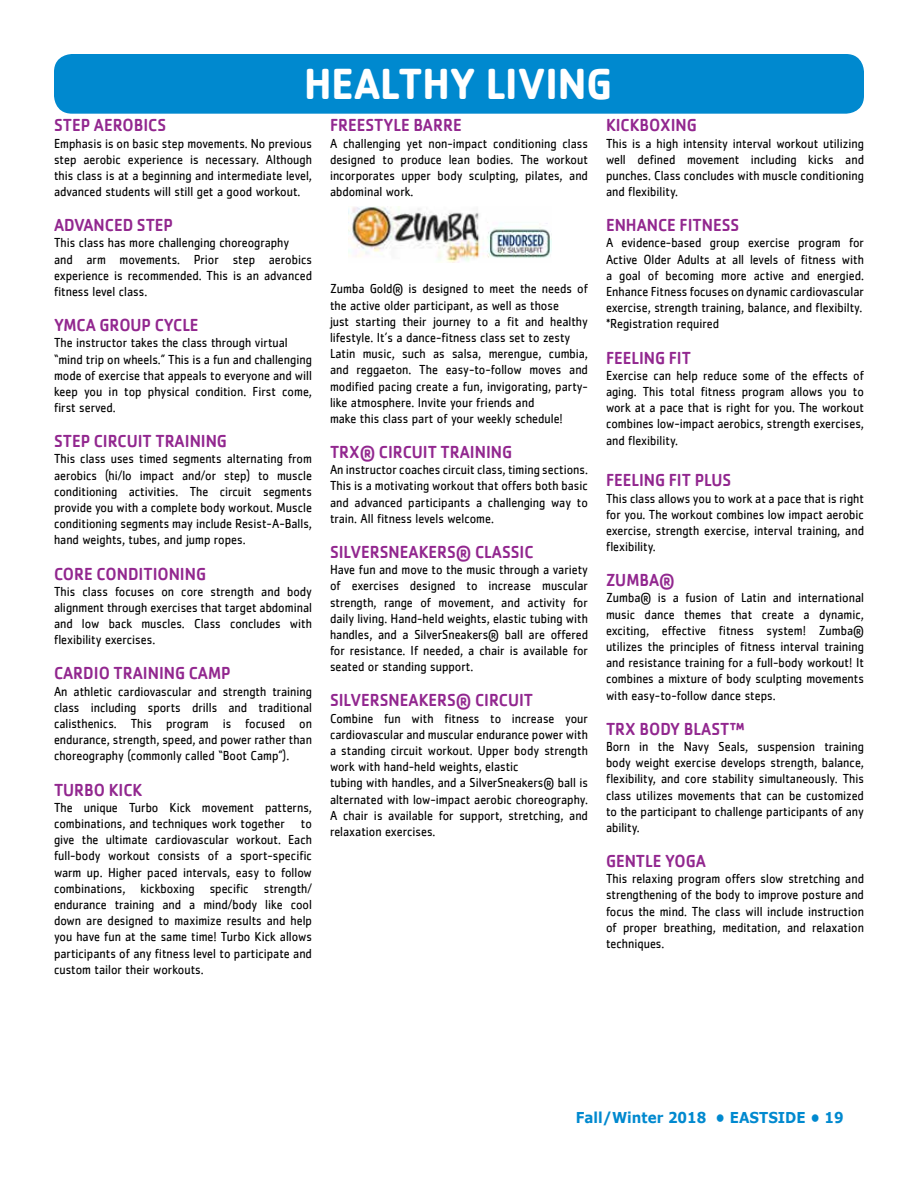
<style>
.page{position:relative;width:918px;height:1188px;background:#fff}
.page>*{position:absolute;margin:0;border:0;box-sizing:border-box;transform-origin:0 0}
.t1{font:700 45px "Cachet";color:#fff;scale:.9 1}
.t2{font:500 18px "Cachet";color:#92278f;scale:.9 1}
.t3{font:700 15px "Verdana";color:#0089cf;scale:.9 1}
.t4{font:13.5px/16.2px "Cachet";color:#000;text-align:justify;scale:.9 1}
</style>
<div class="page">
<div style="left:54px;top:54px;width:810px;height:60px;background:#0089cf;border-radius:18px"></div>
<img style="left:349px;top:206px;width:203px;height:56px">
<h1 class="t1" style="left:304px;top:55px;width:344px">HEALTHY LIVING</h1>
<h2 class="t2" style="left:54px;top:114px;width:126px">STEP AEROBICS</h2>
<p class="t4" style="left:54px;top:135px;width:288px">Emphasis is on basic step movements. No previous step aerobic experience is necessary. Although this class is at a beginning and intermediate level, advanced students will still get a good workout.</p>
<h2 class="t2" style="left:54px;top:214px;width:134px">ADVANCED STEP</h2>
<p class="t4" style="left:54px;top:235px;width:288px;text-align:left">This class has more challenging choreography<br>and arm movements. Prior step aerobics experience is recommended. This is an advanced fitness level class.</p>
<h2 class="t2" style="left:54px;top:314px;width:162px">YMCA GROUP CYCLE</h2>
<p class="t4" style="left:54px;top:334px;width:288px;text-align:left">The instructor takes the class through virtual “mind trip on wheels.” This is a fun and challenging mode of exercise that appeals to everyone and will keep you in top physical condition. First come, first served.</p>
<h2 class="t2" style="left:54px;top:430px;width:194px">STEP CIRCUIT TRAINING</h2>
<p class="t4" style="left:54px;top:451px;width:288px">This class uses timed segments alternating from aerobics (hi/lo impact and/or step) to muscle conditioning activities. The circuit segments provide you with a complete body workout. Muscle conditioning segments may include Resist-A-Balls, hand weights, tubes, and jump ropes.</p>
<h2 class="t2" style="left:54px;top:562px;width:170px">CORE CONDITIONING</h2>
<p class="t4" style="left:54px;top:583px;width:288px">This class focuses on core strength and body alignment through exercises that target abdominal and low back muscles. Class concludes with flexibility exercises.</p>
<h2 class="t2" style="left:54px;top:662px;width:198px">CARDIO TRAINING CAMP</h2>
<p class="t4" style="left:54px;top:683px;width:288px">An athletic cardiovascular and strength training class including sports drills and traditional calisthenics. This program is focused on endurance, strength, speed, and power rather than choreography (commonly called “Boot Camp”).</p>
<h2 class="t2" style="left:54px;top:778px;width:100px">TURBO KICK</h2>
<p class="t4" style="left:54px;top:799px;width:288px">The unique Turbo Kick movement patterns, combinations, and techniques work together to give the ultimate cardiovascular workout. Each full-body workout consists of a sport-specific warm up. Higher paced intervals, easy to follow combinations, kickboxing specific strength/ endurance training and a mind/body like cool down are designed to maximize results and help you have fun at the same time! Turbo Kick allows participants of any fitness level to participate and custom tailor their workouts.</p>
<h2 class="t2" style="left:330px;top:114px;width:148px">FREESTYLE BARRE</h2>
<p class="t4" style="left:330px;top:135px;width:288px">A challenging yet non-impact conditioning class designed to produce lean bodies. The workout incorporates upper body sculpting, pilates, and abdominal work.</p>
<p class="t4" style="left:330px;top:280px;width:288px;text-align:left">Zumba Gold® is designed to meet the needs of the active older participant, as well as those<br>just starting their journey to a fit and healthy lifestyle. It’s a dance-fitness class set to zesty Latin music, such as salsa, merengue, cumbia, and reggaeton. The easy-to-follow moves and modified pacing create a fun, invigorating, party&shy;like atmosphere. Invite your friends and<br>make this class part of your weekly schedule!</p>
<h2 class="t2" style="left:330px;top:441px;width:204px">TRX® CIRCUIT TRAINING</h2>
<p class="t4" style="left:330px;top:461px;width:288px">An instructor coaches circuit class, timing sections.<br>This is a motivating workout that offers both basic and advanced participants a challenging way to train. All fitness levels welcome.</p>
<h2 class="t2" style="left:330px;top:541px;width:228px">SILVERSNEAKERS® CLASSIC</h2>
<p class="t4" style="left:330px;top:561px;width:288px">Have fun and move to the music through a variety of exercises designed to increase muscular strength, range of movement, and activity for daily living. Hand-held weights, elastic tubing with handles, and a SilverSneakers® ball are offered for resistance. If needed, a chair is available for seated or standing support.</p>
<h2 class="t2" style="left:330px;top:689px;width:227px">SILVERSNEAKERS® CIRCUIT</h2>
<p class="t4" style="left:330px;top:710px;width:288px;text-align:left">Combine fun with fitness to increase your cardiovascular and muscular endurance power with a standing circuit workout. Upper body strength work with hand-held weights, elastic<br>tubing with handles, and a SilverSneakers® ball is alternated with low-impact aerobic choreography.<br>A chair is available for support, stretching, and relaxation exercises.</p>
<h2 class="t2" style="left:606px;top:114px;width:102px">KICKBOXING</h2>
<p class="t4" style="left:606px;top:135px;width:288px">This is a high intensity interval workout utilizing well defined movement including kicks and punches. Class concludes with muscle conditioning and flexibility.</p>
<h2 class="t2" style="left:606px;top:214px;width:150px">ENHANCE FITNESS</h2>
<p class="t4" style="left:606px;top:235px;width:288px;text-align:left">A evidence-based group exercise program for Active Older Adults at all levels of fitness with a goal of becoming more active and energied.<br>Enhance Fitness focuses on dynamic cardiovascular exercise, strength training, balance, and flexibilty. *Registration required</p>
<h2 class="t2" style="left:606px;top:346px;width:96px">FEELING FIT</h2>
<p class="t4" style="left:606px;top:367px;width:288px">Exercise can help reduce some of the effects of aging. This total fitness program allows you to work at a pace that is right for you. The workout combines low-impact aerobics, strength exercises, and flexibility.</p>
<h2 class="t2" style="left:606px;top:469px;width:141px">FEELING FIT PLUS</h2>
<p class="t4" style="left:606px;top:490px;width:288px">This class allows you to work at a pace that is right for you. The workout combines low impact aerobic exercise, strength exercise, interval training, and flexibility.</p>
<h2 class="t2" style="left:606px;top:569px;width:78px">ZUMBA®</h2>
<p class="t4" style="left:606px;top:590px;width:288px">Zumba® is a fusion of Latin and international music dance themes that create a dynamic, exciting, effective fitness system! Zumba® utilizes the principles of fitness interval training and resistance training for a full-body workout! It combines a mixture of body sculpting movements with easy-to-follow dance steps.</p>
<h2 class="t2" style="left:606px;top:718px;width:156px">TRX BODY BLAST™</h2>
<p class="t4" style="left:606px;top:738px;width:288px">Born in the Navy Seals, suspension training body weight exercise develops strength, balance, flexibility, and core stability simultaneously. This class utilizes movements that can be customized to the participant to challenge participants of any ability.</p>
<h2 class="t2" style="left:606px;top:850px;width:113px">GENTLE YOGA</h2>
<p class="t4" style="left:606px;top:870px;width:288px">This relaxing program offers slow stretching and strengthening of the body to improve posture and focus the mind. The class will include instruction of proper breathing, meditation, and relaxation techniques.</p>
<p class="t3" style="left:576px;top:1107px;width:299px">Fall/Winter 2018 • EASTSIDE • 19</p>
</div>
